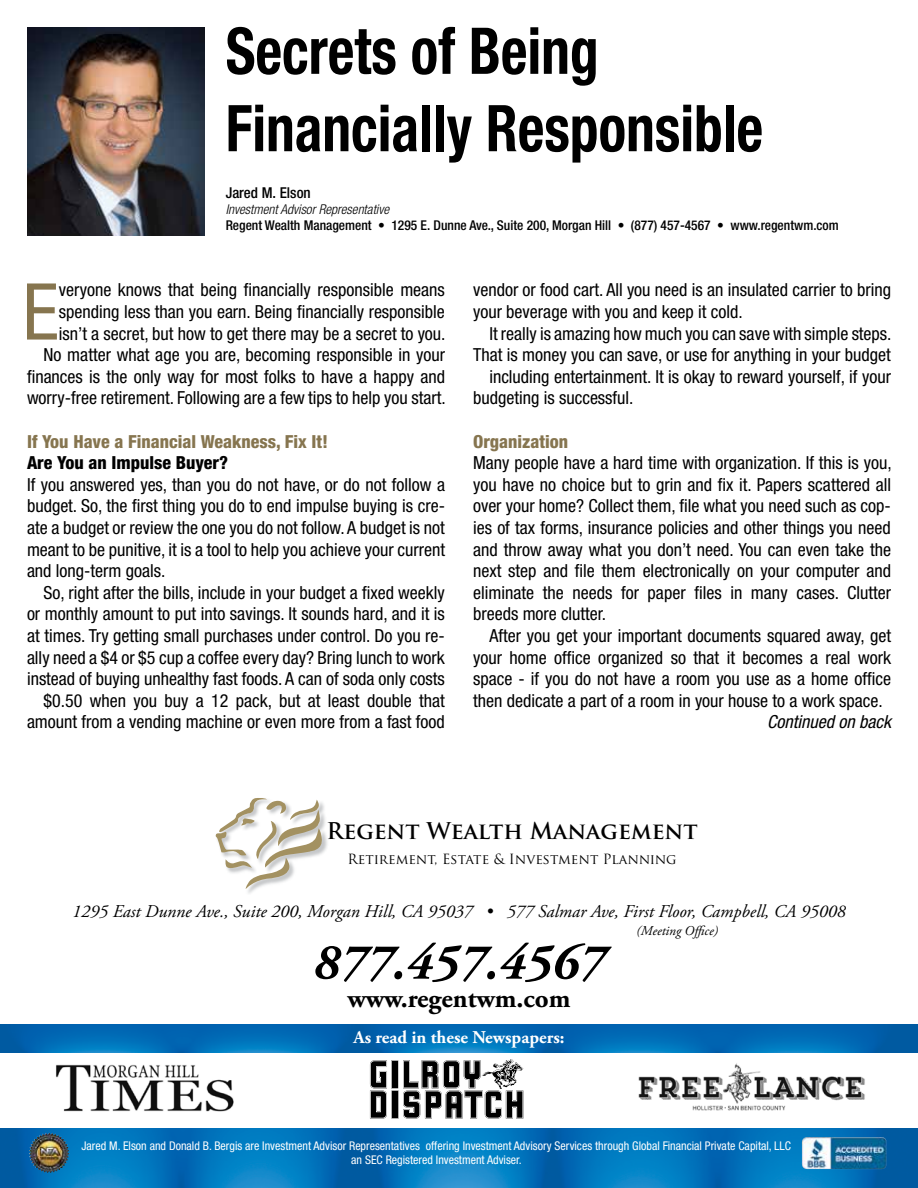
<style>
.page{position:relative;width:918px;height:1188px;background:#fff}
.page>*{position:absolute;margin:0;border:0;box-sizing:border-box;transform-origin:0 0}
.t1{font:condensed 78.45px "Helvetica Neue LT Std";color:#86754f}
.t2{font:700 condensed 64.5px/77.4px "Helvetica Neue LT Std";color:#000;scale:.89 1}
.t3{font:italic 700 51px "Adobe Garamond Pro";color:#000}
.t4{font:700 27px "Adobe Garamond Pro";color:#000}
.t5{font:700 22.5px "Trajan Pro";color:#000}
.t6{font:condensed 18px/21.6px "Helvetica Neue LT Std";color:#000;text-align:justify}
.t7{font:italic 18px "Adobe Garamond Pro";color:#000}
.t8{font:800 condensed 18px "Helvetica Neue LT Std";color:#86754f}
.t9{font:700 18px "Adobe Garamond Pro";color:#fff}
.t10{font:800 condensed 18px "Helvetica Neue LT Std";color:#000}
.t11{font:italic condensed 18px "Helvetica Neue LT Std";color:#000}
.t12{font:500 condensed 15px "Helvetica Neue LT Std";color:#000}
.t13{font:13.8px "Trajan Pro";color:#000}
.t14{font:500 condensed 13.5px "Helvetica Neue LT Std";color:#000}
.t15{font:italic 300 condensed 13.5px "Helvetica Neue LT Std";color:#000}
.t16{font:italic 13.5px "Adobe Garamond Pro";color:#000}
.t17{font:condensed 12px/14.4px "Helvetica Neue LT Std";color:#fff;text-align:center}
</style>
<div class="page">
<img style="left:27px;top:27px;width:177px;height:208px">
<img style="left:0;top:1128px;width:918px;height:60px">
<img style="left:248px;top:815px;width:80px;height:79px">
<svg style="left:215px;top:798px;width:109px;height:91px"></svg>
<img style="left:802px;top:1137px;width:84px;height:32px">
<img style="left:32px;top:1133px;width:17px;height:9px">
<img style="left:638px;top:1063px;width:227px;height:48px">
<img style="left:56px;top:1064px;width:178px;height:48px">
<div style="left:392px;top:1061px;width:5px;height:27px;background:#000"></div>
<svg style="left:370px;top:1060px;width:17px;height:59px"></svg>
<div style="left:392px;top:1091px;width:6px;height:27px;background:#000"></div>
<svg style="left:403px;top:1060px;width:120px;height:59px"></svg>
<img style="left:0;top:1024px;width:918px;height:29px">
<h2 class="t2" style="left:226px;top:11px;width:605px">Secrets of Being<br>Financially Responsible</h2>
<p class="t12" style="left:226px;top:183px;width:87px">Jared M. Elson</p>
<p class="t15" style="left:226px;top:201px;width:165px">Investment Advisor Representative</p>
<p class="t14" style="left:226px;top:217px;width:615px">Regent Wealth Management • 1295 E. Dunne Ave., Suite 200, Morgan Hill • (877) 457-4567 • www.regentwm.com</p>
<p class="t6" style="left:27px;top:279px;width:420px;text-align:right">veryone knows that being financially responsible means spending less than you earn. Being financially responsible isn’t a secret, but how to get there may be a secret to you.<br>No matter what age you are, becoming responsible in your finances is the only way for most folks to have a happy and worry-free retirement. Following are a few tips to help you start.</p>
<p class="t8" style="left:27px;top:430px;width:303px">If You Have a Financial Weakness, Fix It!</p>
<p class="t10" style="left:27px;top:452px;width:203px">Are You an Impulse Buyer?</p>
<p class="t6" style="left:27px;top:473px;width:420px">If you answered yes, than you do not have, or do not follow a budget. So, the first thing you do to end impulse buying is cre&shy;ate a budget or review the one you do not follow. A budget is not meant to be punitive, it is a tool to help you achieve your current and long-term goals.</p>
<p class="t6" style="left:27px;top:581px;width:419px;text-align:right">So, right after the bills, include in your budget a fixed weekly or monthly amount to put into savings. It sounds hard, and it is at times. Try getting small purchases under control. Do you re&shy;ally need a $4 or $5 cup a coffee every day? Bring lunch to work instead of buying unhealthy fast foods. A can of soda only costs $0.50 when you buy a 12 pack, but at least double that amount from a vending machine or even more from a fast food</p>
<h1 class="t1" style="left:22px;top:266px;width:38px">E</h1>
<p class="t6" style="left:473px;top:279px;width:420px">vendor or food cart. All you need is an insulated carrier to bring your beverage with you and keep it cold.</p>
<p class="t6" style="left:490px;top:322px;width:404px">It really is amazing how much you can save with simple steps.</p>
<p class="t6" style="left:473px;top:344px;width:419px">That is money you can save, or use for anything in your budget</p>
<p class="t6" style="left:490px;top:365px;width:403px">including entertainment. It is okay to reward yourself, if your</p>
<p class="t6" style="left:473px;top:387px;width:162px">budgeting is successful.</p>
<p class="t8" style="left:473px;top:430px;width:97px">Organization</p>
<p class="t6" style="left:473px;top:452px;width:420px">Many people have a hard time with organization. If this is you, you have no choice but to grin and fix it. Papers scattered all over your home? Collect them, file what you need such as cop&shy;ies of tax forms, insurance policies and other things you need and throw away what you don’t need. You can even take the next step and file them electronically on your computer and eliminate the needs for paper files in many cases. Clutter breeds more clutter.</p>
<p class="t6" style="left:473px;top:625px;width:420px;text-indent:17px">After you get your important documents squared away, get your home office organized so that it becomes a real work space - if you do not have a room you use as a home office then dedicate a part of a room in your house to a work space.</p>
<p class="t11" style="left:767px;top:712px;width:125px">Continued on back</p>
<p class="t5" style="left:326px;top:817px;width:373px">Regent Wealth Management</p>
<p class="t13" style="left:347px;top:850px;width:331px">Retirement, Estate &amp; Investment Planning</p>
<p class="t7" style="left:72px;top:901px;width:775px">1295 East Dunne Ave., Suite 200, Morgan Hill, CA 95037 • 577 Salmar Ave, First Floor, Campbell, CA 95008</p>
<p class="t16" style="left:636px;top:923px;width:83px">(Meeting Office)</p>
<h3 class="t3" style="left:313px;top:933px;width:293px">877.457.4567</h3>
<h3 class="t4" style="left:347px;top:983px;width:225px">www.regentwm.com</h3>
<p class="t9" style="left:354px;top:1026px;width:212px">As read in these Newspapers:</p>
<p class="t17" style="left:82px;top:1138px;width:711px">Jared M. Elson and Donald B. Bergis are Investment Advisor Representatives offering Investment Advisory Services through Global Financial Private Capital, LLC an SEC Registered Investment Adviser.</p>
</div>
